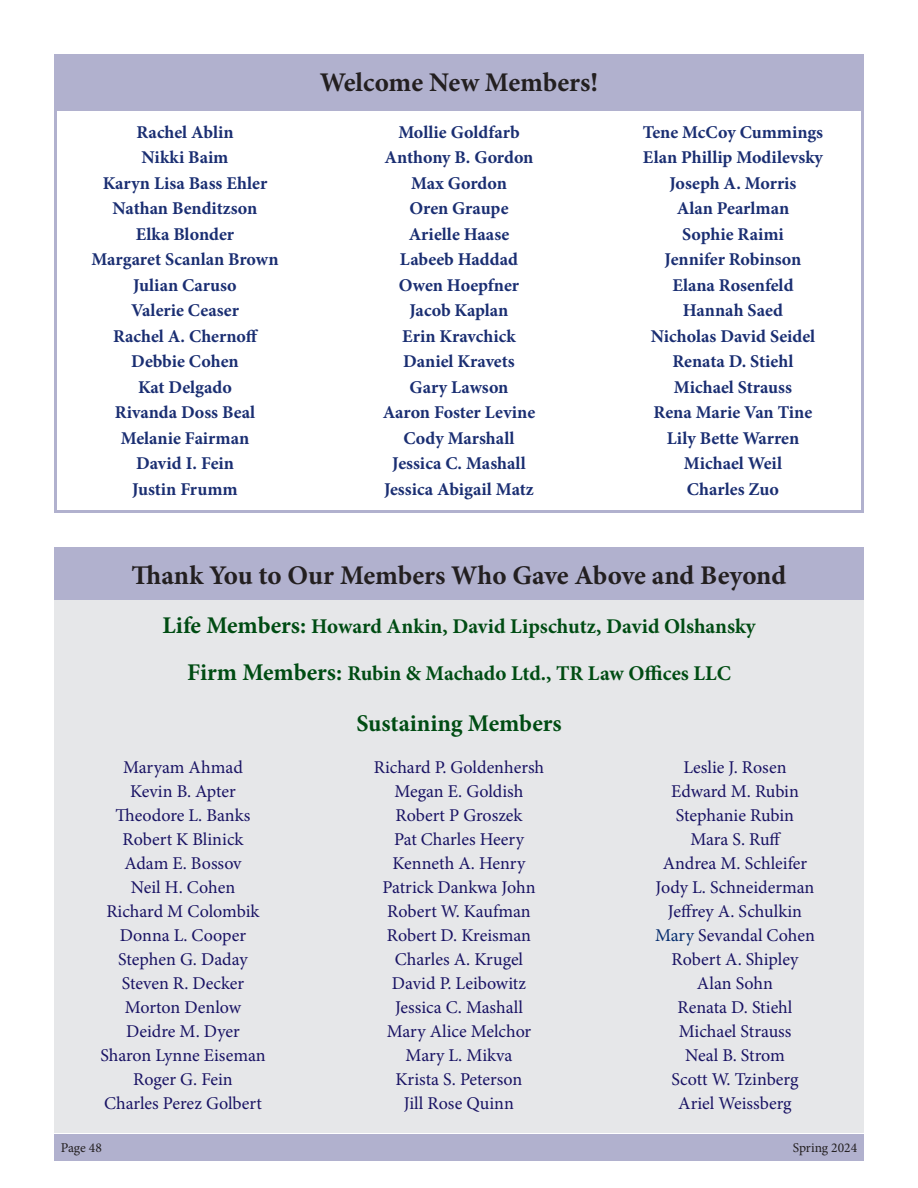
<style>
.page{position:relative;width:918px;height:1188px;background:#fff}
.page>*{position:absolute;margin:0;border:0;box-sizing:border-box;transform-origin:0 0}
.t1{font:700 27px "Minion Pro";letter-spacing:-.005em;color:#231f20}
.t2{font:700 24px "Minion Pro";letter-spacing:-.005em;color:#004c13}
.t3{font:700 21px "Minion Pro";color:#004c13}
.t4{font:18px "Minion Pro";color:#191364}
.t5{font:700 18px "Minion Pro";color:#1a2e72}
.t6{font:13.5px "Minion Pro";color:#231f20}
.s1{font-size:24px}
.s2{color:#052d6f}
</style>
<div class="page">
<div style="left:54px;top:108px;width:810px;height:405px;border:3px solid #b1b1ce"></div>
<div style="left:54px;top:54px;width:810px;height:54px;background:#b1b1ce"></div>
<div style="left:54px;top:749px;width:810px;height:384px;background:#e6e7e9"></div>
<div style="left:54px;top:547px;width:810px;height:54px;background:#b1b1ce"></div>
<div style="left:54px;top:695px;width:810px;height:54px;background:#e6e7e9"></div>
<div style="left:54px;top:601px;width:810px;height:47px;background:#e6e7e9"></div>
<div style="left:54px;top:648px;width:810px;height:47px;background:#e6e7e9"></div>
<div style="left:54px;top:1134px;width:810px;height:27px;background:#b1b1ce"></div>
<p class="t5" style="left:136px;top:119px;width:99px">Rachel Ablin</p>
<p class="t5" style="left:141px;top:145px;width:89px">Nikki Baim</p>
<p class="t5" style="left:103px;top:170px;width:166px">Karyn Lisa Bass Ehler</p>
<p class="t5" style="left:113px;top:196px;width:146px">Nathan Benditzson</p>
<p class="t5" style="left:136px;top:221px;width:100px">Elka Blonder</p>
<p class="t5" style="left:91px;top:247px;width:189px">Margaret Scanlan Brown</p>
<p class="t5" style="left:133px;top:272px;width:105px">Julian Caruso</p>
<p class="t5" style="left:131px;top:298px;width:109px">Valerie Ceaser</p>
<p class="t5" style="left:113px;top:323px;width:147px">Rachel A. Chernoff</p>
<p class="t5" style="left:131px;top:349px;width:109px">Debbie Cohen</p>
<p class="t5" style="left:138px;top:374px;width:95px">Kat Delgado</p>
<p class="t5" style="left:115px;top:400px;width:142px">Rivanda Doss Beal</p>
<p class="t5" style="left:121px;top:425px;width:130px">Melanie Fairman</p>
<p class="t5" style="left:136px;top:451px;width:99px">David I. Fein</p>
<p class="t5" style="left:132px;top:476px;width:107px">Justin Frumm</p>
<p class="t1" style="left:320px;top:63px;width:280px">Welcome New Members!</p>
<p class="t5" style="left:398px;top:119px;width:123px">Mollie Goldfarb</p>
<p class="t5" style="left:384px;top:145px;width:151px">Anthony B. Gordon</p>
<p class="t5" style="left:411px;top:170px;width:97px">Max Gordon</p>
<p class="t5" style="left:409px;top:196px;width:101px">Oren Graupe</p>
<p class="t5" style="left:409px;top:221px;width:102px">Arielle Haase</p>
<p class="t5" style="left:400px;top:247px;width:120px">Labeeb Haddad</p>
<p class="t5" style="left:399px;top:272px;width:122px">Owen Hoepfner</p>
<p class="t5" style="left:410px;top:298px;width:100px">Jacob Kaplan</p>
<p class="t5" style="left:402px;top:323px;width:115px">Erin Kravchick</p>
<p class="t5" style="left:403px;top:349px;width:113px">Daniel Kravets</p>
<p class="t5" style="left:410px;top:374px;width:100px">Gary Lawson</p>
<p class="t5" style="left:383px;top:400px;width:154px">Aaron Foster Levine</p>
<p class="t5" style="left:403px;top:425px;width:113px">Cody Marshall</p>
<p class="t5" style="left:392px;top:451px;width:135px">Jessica C. Mashall</p>
<p class="t5" style="left:384px;top:476px;width:151px">Jessica Abigail Matz</p>
<p class="t5" style="left:643px;top:119px;width:182px">Tene McCoy Cummings</p>
<p class="t5" style="left:643px;top:145px;width:182px">Elan Phillip Modilevsky</p>
<p class="t5" style="left:670px;top:170px;width:128px">Joseph A. Morris</p>
<p class="t5" style="left:677px;top:196px;width:114px">Alan Pearlman</p>
<p class="t5" style="left:682px;top:221px;width:103px">Sophie Raimi</p>
<p class="t5" style="left:665px;top:247px;width:138px">Jennifer Robinson</p>
<p class="t5" style="left:672px;top:272px;width:123px">Elana Rosenfeld</p>
<p class="t5" style="left:683px;top:298px;width:102px">Hannah Saed</p>
<p class="t5" style="left:651px;top:323px;width:166px">Nicholas David Seidel</p>
<p class="t5" style="left:673px;top:349px;width:122px">Renata D. Stiehl</p>
<p class="t5" style="left:674px;top:374px;width:120px">Michael Strauss</p>
<p class="t5" style="left:654px;top:400px;width:160px">Rena Marie Van Tine</p>
<p class="t5" style="left:667px;top:425px;width:134px">Lily Bette Warren</p>
<p class="t5" style="left:684px;top:451px;width:100px">Michael Weil</p>
<p class="t5" style="left:687px;top:476px;width:94px">Charles Zuo</p>
<p class="t1" style="left:132px;top:556px;width:656px">Thank You to Our Members Who Gave Above and Beyond</p>
<p class="t3" style="left:162px;top:612px;width:595px"><span class="s1">Life Members:</span> Howard Ankin, David Lipschutz, David Olshansky</p>
<p class="t3" style="left:187px;top:659px;width:545px"><span class="s1">Firm Members:</span> Rubin &amp; Machado Ltd., TR Law Offices LLC</p>
<p class="t4" style="left:123px;top:755px;width:121px">Maryam Ahmad</p>
<p class="t4" style="left:130px;top:779px;width:107px">Kevin B. Apter</p>
<p class="t4" style="left:116px;top:803px;width:136px">Theodore L. Banks</p>
<p class="t4" style="left:123px;top:827px;width:122px">Robert K Blinick</p>
<p class="t4" style="left:124px;top:851px;width:119px">Adam E. Bossov</p>
<p class="t4" style="left:131px;top:875px;width:106px">Neil H. Cohen</p>
<p class="t4" style="left:106px;top:899px;width:155px">Richard M Colombik</p>
<p class="t4" style="left:120px;top:923px;width:128px">Donna L. Cooper</p>
<p class="t4" style="left:118px;top:947px;width:131px">Stephen G. Daday</p>
<p class="t4" style="left:122px;top:971px;width:124px">Steven R. Decker</p>
<p class="t4" style="left:125px;top:995px;width:118px">Morton Denlow</p>
<p class="t4" style="left:126px;top:1019px;width:115px">Deidre M. Dyer</p>
<p class="t4" style="left:100px;top:1043px;width:167px">Sharon Lynne Eiseman</p>
<p class="t4" style="left:133px;top:1067px;width:101px">Roger G. Fein</p>
<p class="t4" style="left:104px;top:1091px;width:159px">Charles Perez Golbert</p>
<p class="t2" style="left:356px;top:706px;width:207px">Sustaining Members</p>
<p class="t4" style="left:374px;top:755px;width:172px">Richard P. Goldenhersh</p>
<p class="t4" style="left:395px;top:779px;width:130px">Megan E. Goldish</p>
<p class="t4" style="left:396px;top:803px;width:128px">Robert P Groszek</p>
<p class="t4" style="left:394px;top:827px;width:131px">Pat Charles Heery</p>
<p class="t4" style="left:393px;top:851px;width:134px">Kenneth A. Henry</p>
<p class="t4" style="left:382px;top:875px;width:155px">Patrick Dankwa John</p>
<p class="t4" style="left:387px;top:899px;width:145px">Robert W. Kaufman</p>
<p class="t4" style="left:387px;top:923px;width:146px">Robert D. Kreisman</p>
<p class="t4" style="left:395px;top:947px;width:130px">Charles A. Krugel</p>
<p class="t4" style="left:392px;top:971px;width:136px">David P. Leibowitz</p>
<p class="t4" style="left:395px;top:995px;width:129px">Jessica C. Mashall</p>
<p class="t4" style="left:387px;top:1019px;width:146px">Mary Alice Melchor</p>
<p class="t4" style="left:406px;top:1043px;width:108px">Mary L. Mikva</p>
<p class="t4" style="left:396px;top:1067px;width:128px">Krista S. Peterson</p>
<p class="t4" style="left:404px;top:1091px;width:112px">Jill Rose Quinn</p>
<p class="t4" style="left:683px;top:755px;width:105px">Leslie J. Rosen</p>
<p class="t4" style="left:671px;top:779px;width:129px">Edward M. Rubin</p>
<p class="t4" style="left:676px;top:803px;width:120px">Stephanie Rubin</p>
<p class="t4" style="left:690px;top:827px;width:93px">Mara S. Ruff</p>
<p class="t4" style="left:663px;top:851px;width:146px">Andrea M. Schleifer</p>
<p class="t4" style="left:656px;top:875px;width:160px">Jody L. Schneiderman</p>
<p class="t4" style="left:668px;top:899px;width:136px">Jeffrey A. Schulkin</p>
<p class="t4" style="left:655px;top:923px;width:161px"><span class="s2">Mary</span> Sevandal Cohen</p>
<p class="t4" style="left:672px;top:947px;width:128px">Robert A. Shipley</p>
<p class="t4" style="left:697px;top:971px;width:78px">Alan Sohn</p>
<p class="t4" style="left:677px;top:995px;width:117px">Renata D. Stiehl</p>
<p class="t4" style="left:679px;top:1019px;width:114px">Michael Strauss</p>
<p class="t4" style="left:685px;top:1043px;width:101px">Neal B. Strom</p>
<p class="t4" style="left:671px;top:1067px;width:129px">Scott W. Tzinberg</p>
<p class="t4" style="left:678px;top:1091px;width:115px">Ariel Weissberg</p>
<p class="t6" style="left:61px;top:1139px;width:43px">Page 48</p>
<p class="t6" style="left:793px;top:1139px;width:66px">Spring 2024</p>
</div>
